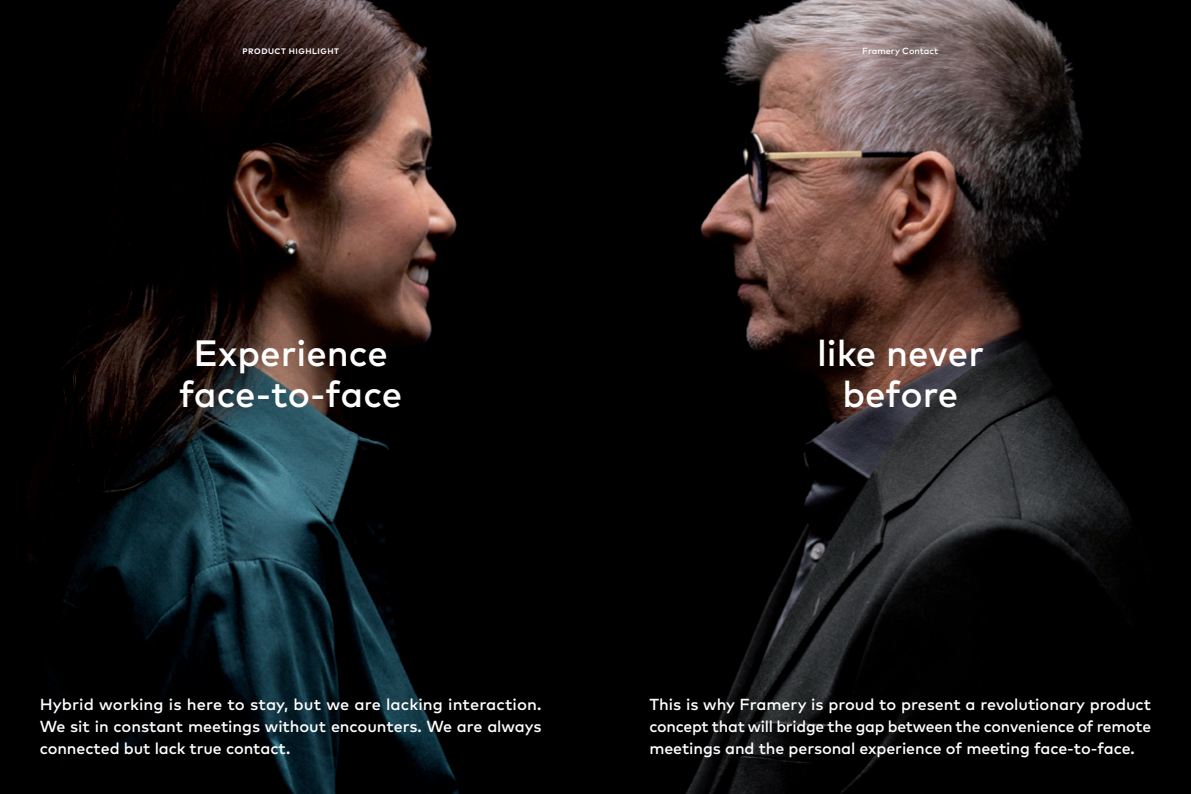
<style>
.page{position:relative;width:1191px;height:794px;background:#fff}
.page>*{position:absolute;margin:0;border:0;box-sizing:border-box;transform-origin:0 0}
.t1{font:500 36.6px/41.4px "Mark Pro";color:#fff;text-align:center}
.t2{font:500 16px/22px "Mark Pro";letter-spacing:-.005em;color:#fff;text-align:justify}
.t3{font:500 9px "Mark Pro";color:#fff}
.t4{font:700 8px "Mark Pro";letter-spacing:.065em;color:#fff}
</style>
<div class="page">
<img style="left:0;top:0;width:1191px;height:794px">
<p class="t4" style="left:242px;top:45px;width:98px">PRODUCT HIGHLIGHT</p>
<p class="t3" style="left:862px;top:44px;width:78px">Framery Contact</p>
<h1 class="t1" style="left:179px;top:329px;width:225px">Experience face-to-face</h1>
<h1 class="t1" style="left:817px;top:329px;width:168px">like never before</h1>
<p class="t2" style="left:40px;top:692px;width:503px">Hybrid working is here to stay, but we are lacking interaction.<br>We sit in constant meetings without encounters. We are always connected but lack true contact.</p>
<p class="t2" style="left:649px;top:692px;width:503px">This is why Framery is proud to present a revolutionary product concept that will bridge the gap between the convenience of remote meetings and the personal experience of meeting face-to-face.</p>
</div>
